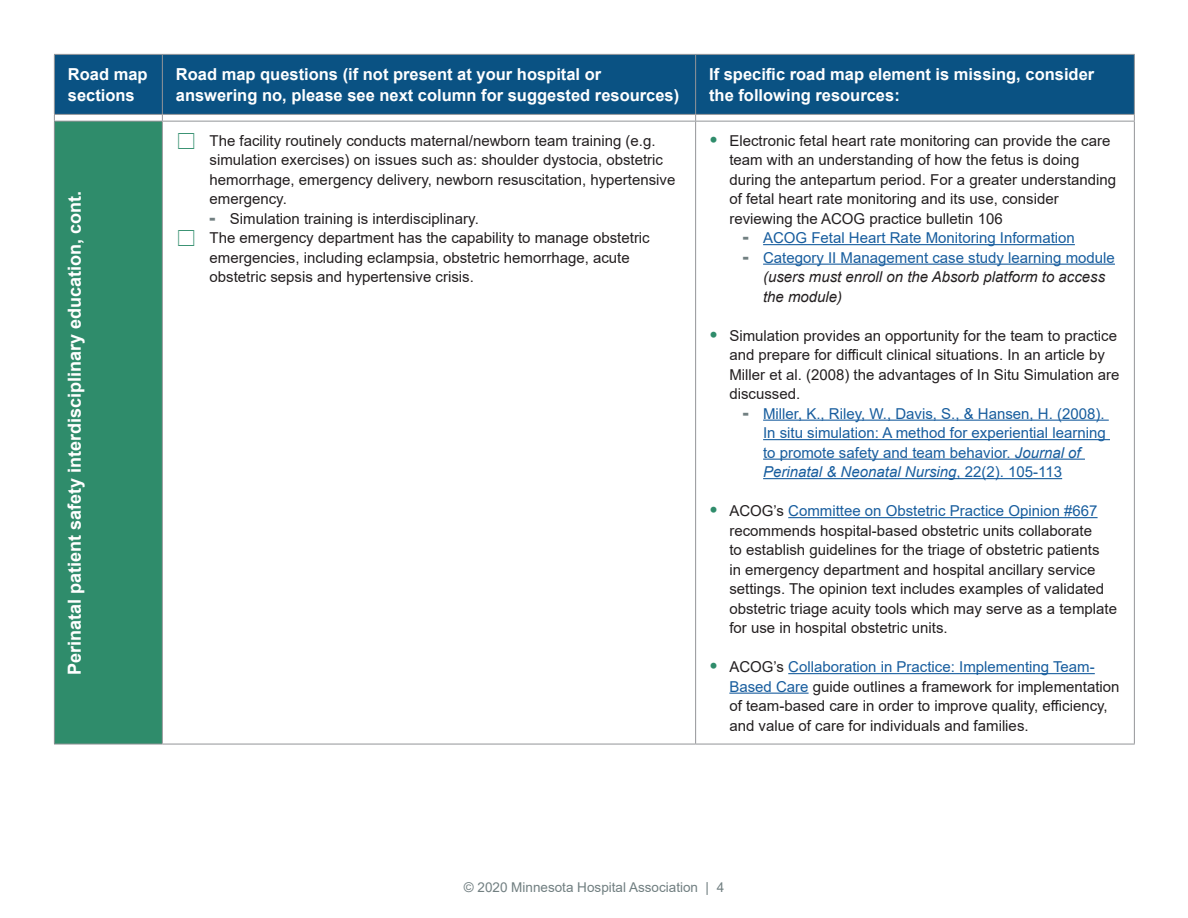
<style>
.page{position:relative;width:1188px;height:918px;background:#fff}
.page>*{position:absolute;margin:0;border:0;box-sizing:border-box;transform-origin:0 0}
.Sidebar{font:700 18px "Arial";color:#fff}
.Table_Body_Text{font:700 16.5px/21px "Arial";color:#fff}
.t1{font:15px/19.5px "Arial";color:#231f20}
.t2{font:15px/19.5px "Arial";color:#175d9e}
.t3{font:italic 15px/19.5px "Arial";color:#231f20}
.t4{font:13.5px "Arial";color:#717f81}
.s1{font-weight:900;font-size:18px;color:#717f81}
.s2{font-weight:900;font-size:18px;color:#2f8c6b}
.s3{font-weight:900;font-style:normal;font-size:18px;color:#717f81}
.s4{font-style:normal;color:#175d9e}
.s5{font-style:italic}
.s6{color:#175d9e}
</style>
<div class="page">
<div style="left:55px;top:55px;width:1079px;height:59px;background:#0a5283"></div>
<div style="left:54px;top:121px;width:108px;height:623px;background:#2f8c6b"></div>
<hr style="left:54px;top:54px;width:108px;height:1px;background:#939598">
<hr style="left:54px;top:55px;width:1px;height:59px;background:#939598">
<hr style="left:162px;top:54px;width:534px;height:1px;background:#939598">
<hr style="left:162px;top:55px;width:1px;height:59px;background:#939598">
<hr style="left:696px;top:54px;width:439px;height:1px;background:#939598">
<hr style="left:695px;top:55px;width:1px;height:59px;background:#939598">
<hr style="left:1134px;top:55px;width:1px;height:59px;background:#939598">
<svg style="left:54px;top:114px;width:1081px;height:7px"></svg>
<hr style="left:54px;top:121px;width:108px;height:1px;background:#939598">
<hr style="left:54px;top:122px;width:1px;height:622px;background:#939598">
<hr style="left:162px;top:121px;width:534px;height:1px;background:#939598">
<hr style="left:162px;top:122px;width:1px;height:622px;background:#939598">
<hr style="left:695px;top:122px;width:1px;height:622px;background:#939598">
<hr style="left:1134px;top:122px;width:1px;height:622px;background:#939598">
<hr style="left:54px;top:744px;width:108px;height:1px;background:#939598">
<hr style="left:162px;top:744px;width:534px;height:1px;background:#939598">
<hr style="left:696px;top:744px;width:439px;height:1px;background:#939598">
<hr style="left:696px;top:121px;width:439px;height:1px;background:#939598">
<hr style="left:763px;top:244px;width:312px;height:1px;background:#175d9e">
<hr style="left:763px;top:264px;width:352px;height:1px;background:#175d9e">
<hr style="left:763px;top:420px;width:346px;height:1px;background:#175d9e">
<hr style="left:763px;top:439px;width:347px;height:1px;background:#175d9e">
<hr style="left:763px;top:459px;width:322px;height:1px;background:#175d9e">
<hr style="left:763px;top:478px;width:299px;height:1px;background:#175d9e">
<hr style="left:788px;top:517px;width:310px;height:1px;background:#175d9e">
<hr style="left:788px;top:673px;width:307px;height:1px;background:#175d9e">
<hr style="left:729px;top:693px;width:80px;height:1px;background:#175d9e">
<p class="Table_Body_Text" style="left:68px;top:64px;width:81px">Road map sections</p>
<p class="Table_Body_Text" style="left:176px;top:64px;width:505px">Road map questions (if not present at your hospital or answering no, please see next column for suggested resources)</p>
<p class="Table_Body_Text" style="left:709px;top:64px;width:387px">If specific road map element is missing, consider the following resources:</p>
<p class="Sidebar" style="left:62px;top:675px;width:486px;rotate:-90deg">Perinatal patient safety interdisciplinary education, cont.</p>
<p class="t1" style="left:210px;top:130px;width:467px">The facility routinely conducts maternal/newborn team training (e.g. simulation exercises) on issues such as: shoulder dystocia, obstetric hemorrhage, emergency delivery, newborn resuscitation, hypertensive emergency.</p>
<p class="t1" style="left:210px;top:208px;width:271px"><span class="s1">-</span> Simulation training is interdisciplinary.</p>
<p class="t1" style="left:210px;top:228px;width:442px">The emergency department has the capability to manage obstetric emergencies, including eclampsia, obstetric hemorrhage, acute obstetric sepsis and hypertensive crisis.</p>
<p class="t1" style="left:729px;top:130px;width:388px;text-indent:-20px"><span class="s2">•</span> Electronic fetal heart rate monitoring can provide the care team with an understanding of how the fetus is doing during the antepartum period. For a greater understanding of fetal heart rate monitoring and its use, consider reviewing the ACOG practice bulletin 106</p>
<p class="t2" style="left:743px;top:228px;width:334px"><span class="s1">-</span> ACOG Fetal Heart Rate Monitoring Information</p>
<p class="t3" style="left:763px;top:248px;width:353px;text-indent:-20px"><span class="s3">-</span> <span class="s4">Category II Management case study learning module </span>(users must enroll on the Absorb platform to access the module)</p>
<p class="t1" style="left:729px;top:325px;width:392px;text-indent:-20px"><span class="s2">•</span> Simulation provides an opportunity for the team to practice and prepare for difficult clinical situations. In an article by Miller et al. (2008) the advantages of In Situ Simulation are discussed.</p>
<p class="t2" style="left:763px;top:403px;width:344px;text-indent:-20px"><span class="s1">-</span> Miller, K., Riley, W., Davis, S., &amp; Hansen, H. (2008).<br>In situ simulation: A method for experiential learning to promote safety and team behavior. <span class="s5">Journal of Perinatal &amp; Neonatal Nursing</span>, 22(2). 105-113</p>
<p class="t1" style="left:729px;top:501px;width:389px;text-indent:-20px"><span class="s2">•</span> ACOG’s <span class="s6">Committee on Obstetric Practice Opinion #667 </span>recommends hospital-based obstetric units collaborate<br>to establish guidelines for the triage of obstetric patients<br>in emergency department and hospital ancillary service settings. The opinion text includes examples of validated obstetric triage acuity tools which may serve as a template for use in hospital obstetric units.</p>
<p class="t1" style="left:729px;top:657px;width:392px;text-indent:-20px"><span class="s2">•</span> ACOG’s <span class="s6">Collaboration in Practice: Implementing Team-Based Care</span> guide outlines a framework for implementation of team-based care in order to improve quality, efficiency, and value of care for individuals and families.</p>
<p class="t4" style="left:464px;top:878px;width:262px">© 2020 Minnesota Hospital Association | 4</p>
</div>
